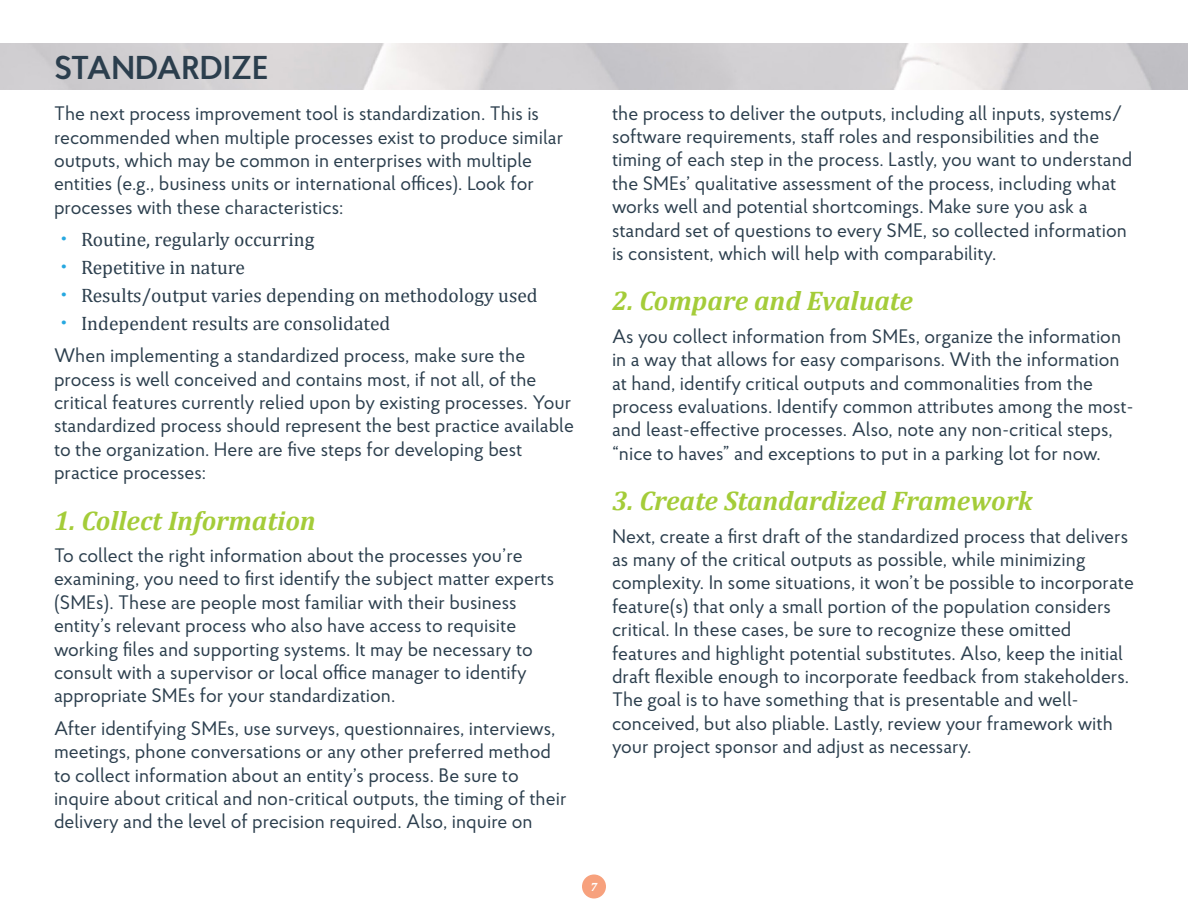
<style>
.page{position:relative;width:1188px;height:918px;background:#fff}
.page>*{position:absolute;margin:0;border:0;box-sizing:border-box;transform-origin:0 0}
.Service_Title{font:600 33px "Proba Pro";color:#2b3e4d}
.Subheading{font:italic 700 27px "Cambria";color:#a4cc39}
.t1{font:19.5px/23.4px "Proba Pro";color:#2b3e4d}
.t2{font:19.5px "Cambria";color:#2b3e4d}
.t3{font:italic 700 12px "Cambria";color:#fff}
</style>
<div class="page">
<div style="left:582px;top:874px;width:24px;height:24px;background:#f7a17d;border-radius:50%"></div>
<p class="Service_Title" style="left:54px;top:46px;width:216px">STANDARDIZE</p>
<p class="t1" style="left:54px;top:101px;width:511px">The next process improvement tool is standardization. This is recommended when multiple processes exist to produce similar outputs, which may be common in enterprises with multiple entities (e.g., business units or international offices). Look for processes with these characteristics:</p>
<p class="t2" style="left:81px;top:228px;width:235px">Routine, regularly occurring</p>
<p class="t2" style="left:81px;top:256px;width:166px">Repetitive in nature</p>
<p class="t2" style="left:81px;top:284px;width:458px">Results/output varies depending on methodology used</p>
<p class="t2" style="left:81px;top:312px;width:311px">Independent results are consolidated</p>
<p class="t1" style="left:54px;top:344px;width:522px">When implementing a standardized process, make sure the process is well conceived and contains most, if not all, of the critical features currently relied upon by existing processes. Your standardized process should represent the best practice available to the organization. Here are five steps for developing best practice processes:</p>
<p class="Subheading" style="left:54px;top:501px;width:263px">1. Collect Information</p>
<p class="t1" style="left:54px;top:543px;width:502px">To collect the right information about the processes you’re examining, you need to first identify the subject matter experts (SMEs). These are people most familiar with their business entity’s relevant process who also have access to requisite working files and supporting systems. It may be necessary to consult with a supervisor or local office manager to identify appropriate SMEs for your standardization.</p>
<p class="t1" style="left:54px;top:716px;width:514px">After identifying SMEs, use surveys, questionnaires, interviews, meetings, phone conversations or any other preferred method to collect information about an entity’s process. Be sure to inquire about critical and non-critical outputs, the timing of their delivery and the level of precision required. Also, inquire on</p>
<p class="t1" style="left:612px;top:101px;width:522px">the process to deliver the outputs, including all inputs, systems/ software requirements, staff roles and responsibilities and the timing of each step in the process. Lastly, you want to understand the SMEs’ qualitative assessment of the process, including what works well and potential shortcomings. Make sure you ask a standard set of questions to every SME, so collected information is consistent, which will help with comparability.</p>
<p class="Subheading" style="left:612px;top:282px;width:302px">2. Compare and Evaluate</p>
<p class="t1" style="left:612px;top:324px;width:523px">As you collect information from SMEs, organize the information in a way that allows for easy comparisons. With the information at hand, identify critical outputs and commonalities from the process evaluations. Identify common attributes among the most&shy;and least-effective processes. Also, note any non-critical steps, “nice to haves” and exceptions to put in a parking lot for now.</p>
<p class="Subheading" style="left:612px;top:482px;width:422px">3. Create Standardized Framework</p>
<p class="t1" style="left:612px;top:524px;width:523px">Next, create a first draft of the standardized process that delivers as many of the critical outputs as possible, while minimizing complexity. In some situations, it won’t be possible to incorporate feature(s) that only a small portion of the population considers critical. In these cases, be sure to recognize these omitted features and highlight potential substitutes. Also, keep the initial draft flexible enough to incorporate feedback from stakeholders.<br>The goal is to have something that is presentable and well&shy;conceived, but also pliable. Lastly, review your framework with your project sponsor and adjust as necessary.</p>
<p class="t3" style="left:591px;top:878px;width:8px">7</p>
</div>
